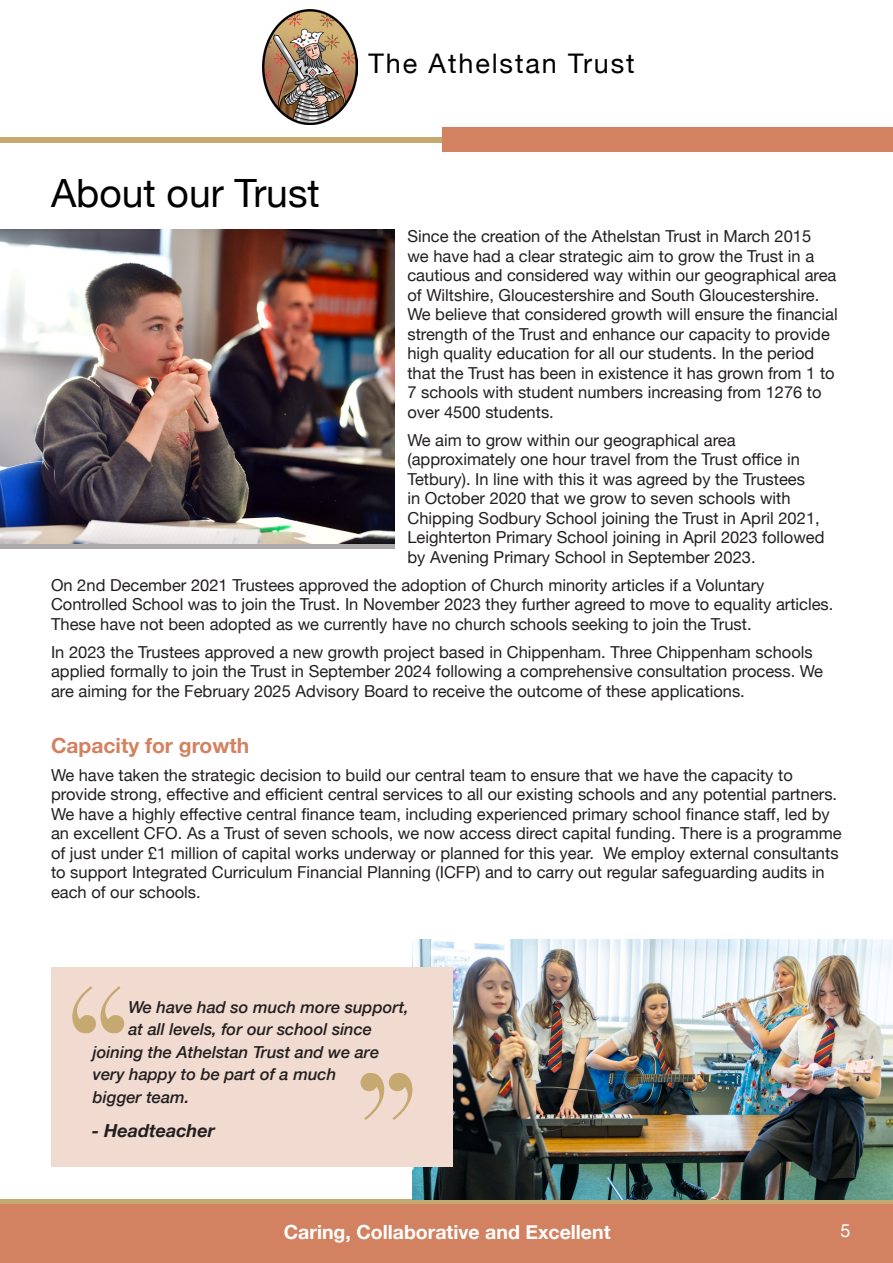
<style>
.page{position:relative;width:893px;height:1263px;background:#fff}
.page>*{position:absolute;margin:0;border:0;box-sizing:border-box;transform-origin:0 0}
.t1{font:39px "Helvetica Neue";color:#000}
.t2{font:27px "Helvetica Neue";letter-spacing:.07em;color:#000}
.t3{font:700 21px "Helvetica Neue";color:#d28261}
.t4{font:700 19.5px "Helvetica Neue";color:#fff}
.t5{font:italic 700 18px "Helvetica Neue";color:#231f20}
.t6{font:18px "Helvetica Neue";color:#fff}
.t7{font:16.5px/19.5px "Helvetica Neue";color:#231f20}
.t8{font:italic 500 16.5px "Helvetica Neue";color:#231f20}
</style>
<div class="page">
<div style="left:0;top:1201px;width:893px;height:62px;background:#d28261"></div>
<div style="left:0;top:1199px;width:893px;height:5px;background:#c6a970"></div>
<img style="left:262px;top:9px;width:96px;height:116px">
<div style="left:0;top:137px;width:893px;height:6px;background:#c6a970"></div>
<div style="left:442px;top:128px;width:451px;height:24px;background:#d28261"></div>
<img style="left:0;top:230px;width:395px;height:314px">
<img style="left:412px;top:940px;width:481px;height:259px">
<div style="left:51px;top:966px;width:402px;height:200px;background:#f1dad0"></div>
<svg style="left:72px;top:986px;width:52px;height:47px"></svg>
<svg style="left:361px;top:1073px;width:51px;height:47px"></svg>
<p class="t1" style="left:51px;top:165px;width:270px">About our Trust</p>
<h2 class="t2" style="left:369px;top:44px;width:268px">The Athelstan Trust</h2>
<p class="t7" style="left:407px;top:228px;width:432px">Since the creation of the Athelstan Trust in March 2015<br>we have had a clear strategic aim to grow the Trust in a cautious and considered way within our geographical area of Wiltshire, Gloucestershire and South Gloucestershire.<br>We believe that considered growth will ensure the financial strength of the Trust and enhance our capacity to provide high quality education for all our students. In the period that the Trust has been in existence it has grown from 1 to 7 schools with student numbers increasing from 1276 to over 4500 students.</p>
<p class="t7" style="left:407px;top:431px;width:419px">We aim to grow within our geographical area (approximately one hour travel from the Trust office in Tetbury). In line with this it was agreed by the Trustees<br>in October 2020 that we grow to seven schools with Chipping Sodbury School joining the Trust in April 2021, Leighterton Primary School joining in April 2023 followed by Avening Primary School in September 2023.</p>
<p class="t7" style="left:51px;top:576px;width:784px">On 2nd December 2021 Trustees approved the adoption of Church minority articles if a Voluntary<br>Controlled School was to join the Trust. In November 2023 they further agreed to move to equality articles.<br>These have not been adopted as we currently have no church schools seeking to join the Trust.</p>
<p class="t7" style="left:51px;top:643px;width:773px">In 2023 the Trustees approved a new growth project based in Chippenham. Three Chippenham schools applied formally to join the Trust in September 2024 following a comprehensive consultation process. We are aiming for the February 2025 Advisory Board to receive the outcome of these applications.</p>
<p class="t3" style="left:51px;top:729px;width:200px">Capacity for growth</p>
<p class="t7" style="left:51px;top:766px;width:792px">We have taken the strategic decision to build our central team to ensure that we have the capacity to provide strong, effective and efficient central services to all our existing schools and any potential partners.<br>We have a highly effective central finance team, including experienced primary school finance staff, led by an excellent CFO. As a Trust of seven schools, we now access direct capital funding. There is a programme of just under £1 million of capital works underway or planned for this year. We employ external consultants to support Integrated Curriculum Financial Planning (ICFP) and to carry out regular safeguarding audits in each of our schools.</p>
<p class="t8" style="left:128px;top:993px;width:282px">We have had so much more support,</p>
<p class="t8" style="left:128px;top:1015px;width:245px">at all levels, for our school since</p>
<p class="t8" style="left:93px;top:1038px;width:288px">joining the Athelstan Trust and we are</p>
<p class="t8" style="left:93px;top:1060px;width:245px">very happy to be part of a much</p>
<p class="t8" style="left:93px;top:1083px;width:98px">bigger team.</p>
<p class="t5" style="left:92px;top:1116px;width:124px">- Headteacher</p>
<p class="t4" style="left:284px;top:1217px;width:328px">Caring, Collaborative and Excellent</p>
<p class="t6" style="left:840px;top:1218px;width:12px">5</p>
</div>
